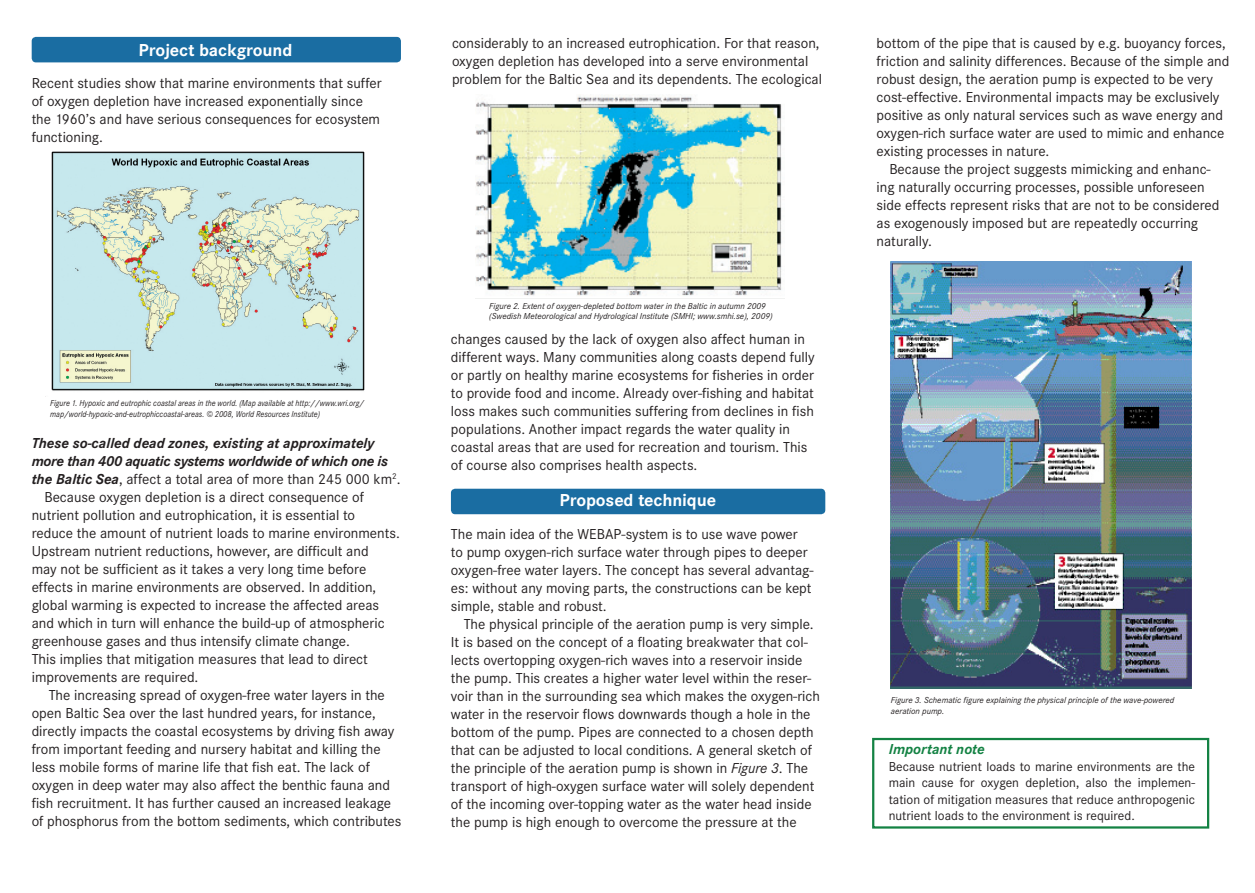
<style>
.page{position:relative;width:1255px;height:893px;background:#fff}
.page>*{position:absolute;margin:0;border:0;box-sizing:border-box;transform-origin:0 0}
.Rubrik{font:700 18px "Corporate S";color:#fff}
.bröd{font:15px/18px "Corporate S";color:#231f20}
.bröd-2{font:italic 700 15px/18px "Corporate S";letter-spacing:-.02em;color:#231f20}
.t1{font:italic 700 15px "Corporate S";color:#138243}
.t2{font:13.5px/16.5px "Corporate S";color:#231f20;text-align:justify}
.Bild_text{font:italic 9px/10.5px "Corporate S";color:#231f20}
.Bild_text-2{font:italic 9px/10.5px "Corporate S";color:#231f20;scale:.9 1}
.s1{font-weight:400;font-style:normal}
.s2{font-style:italic}
</style>
<div class="page">
<img style="left:51px;top:151px;width:314px;height:240px">
<div style="left:32px;top:37px;width:369px;height:25px;background:#1a6da2;border-radius:4px"></div>
<div style="left:451px;top:489px;width:374px;height:25px;background:#1a6da2;border-radius:4px"></div>
<div style="left:872px;top:738px;width:337px;height:91px;border:2px solid #138243"></div>
<img style="left:475px;top:96px;width:309px;height:203px">
<img style="left:890px;top:262px;width:301px;height:426px">
<p class="Rubrik" style="left:138px;top:40px;width:155px">Project background</p>
<p class="bröd" style="left:32px;top:75px;width:351px">Recent studies show that marine environments that suffer of oxygen depletion have increased exponentially since the 1960’s and have serious consequences for ecosystem functioning.</p>
<p class="bröd" style="left:452px;top:35px;width:371px">considerably to an increased eutrophication. For that reason, oxygen depletion has developed into a serve environmental problem for the Baltic Sea and its dependents. The ecological</p>
<p class="Bild_text-2" style="left:50px;top:398px;width:350px">Figure 1. Hypoxic and eutrophic coastal areas in the world. (Map available at http://www.wri.org/ map/world-hypoxic-and-eutrophiccoastal-areas. © 2008, World Resources Institute)</p>
<p class="bröd-2" style="left:32px;top:434px;width:370px">These so-called dead zones, existing at approximately more than 400 aquatic systems worldwide of which one is the Baltic Sea<span class="s1">, affect a total area of more than 245 000 km</span><sup>2</sup><span class="s1">.</span></p>
<p class="bröd" style="left:32px;top:489px;width:370px;text-indent:13px">Because oxygen depletion is a direct consequence of nutrient pollution and eutrophication, it is essential to reduce the amount of nutrient loads to marine environments.<br>Upstream nutrient reductions, however, are difficult and<br>may not be sufficient as it takes a very long time before effects in marine environments are observed. In addition, global warming is expected to increase the affected areas and which in turn will enhance the build-up of atmospheric greenhouse gases and thus intensify climate change.<br>This implies that mitigation measures that lead to direct improvements are required.</p>
<p class="bröd" style="left:32px;top:687px;width:371px;text-indent:17px">The increasing spread of oxygen-free water layers in the open Baltic Sea over the last hundred years, for instance, directly impacts the coastal ecosystems by driving fish away from important feeding and nursery habitat and killing the less mobile forms of marine life that fish eat. The lack of oxygen in deep water may also affect the benthic fauna and fish recruitment. It has further caused an increased leakage of phosphorus from the bottom sediments, which contributes</p>
<p class="Bild_text" style="left:489px;top:301px;width:278px">Figure 2. Extent of oxygen-depleted bottom water in the Baltic in autumn 2009</p>
<p class="Bild_text" style="left:489px;top:311px;width:285px">(Swedish Meteorological and Hydrological Institute (SMHI; www.smhi.se), 2009)</p>
<p class="bröd" style="left:451px;top:330px;width:365px">changes caused by the lack of oxygen also affect human in different ways. Many communities along coasts depend fully or partly on healthy marine ecosystems for fisheries in order to provide food and income. Already over-fishing and habitat loss makes such communities suffering from declines in fish populations. Another impact regards the water quality in coastal areas that are used for recreation and tourism. This of course also comprises health aspects.</p>
<p class="Rubrik" style="left:559px;top:490px;width:158px">Proposed technique</p>
<p class="bröd" style="left:451px;top:525px;width:364px">The main idea of the WEBAP-system is to use wave power<br>to pump oxygen-rich surface water through pipes to deeper oxygen-free water layers. The concept has several advantag&shy;es: without any moving parts, the constructions can be kept simple, stable and robust.</p>
<p class="bröd" style="left:451px;top:615px;width:370px;text-indent:13px">The physical principle of the aeration pump is very simple.<br>It is based on the concept of a floating breakwater that col&shy;lects overtopping oxygen-rich waves into a reservoir inside the pump. This creates a higher water level within the reser&shy;voir than in the surrounding sea which makes the oxygen-rich water in the reservoir flows downwards though a hole in the bottom of the pump. Pipes are connected to a chosen depth that can be adjusted to local conditions. A general sketch of the principle of the aeration pump is shown in <span class="s2">Figure 3</span>. The transport of high-oxygen surface water will solely dependent of the incoming over-topping water as the water head inside the pump is high enough to overcome the pressure at the</p>
<p class="bröd" style="left:876px;top:34px;width:354px">bottom of the pipe that is caused by e.g. buoyancy forces, friction and salinity differences. Because of the simple and robust design, the aeration pump is expected to be very cost-effective. Environmental impacts may be exclusively positive as only natural services such as wave energy and oxygen-rich surface water are used to mimic and enhance existing processes in nature.</p>
<p class="bröd" style="left:876px;top:160px;width:344px;text-indent:13px">Because the project suggests mimicking and enhanc&shy;ing naturally occurring processes, possible unforeseen side effects represent risks that are not to be considered as exogenously imposed but are repeatedly occurring naturally.</p>
<p class="Bild_text" style="left:890px;top:695px;width:285px">Figure 3. Schematic figure explaining the physical principle of the wave-powered aeration pump.</p>
<p class="t1" style="left:888px;top:740px;width:97px">Important note</p>
<p class="t2" style="left:888px;top:758px;width:308px">Because nutrient loads to marine environments are the main cause for oxygen depletion, also the implemen&shy;tation of mitigation measures that reduce anthropogenic nutrient loads to the environment is required.</p>
</div>
